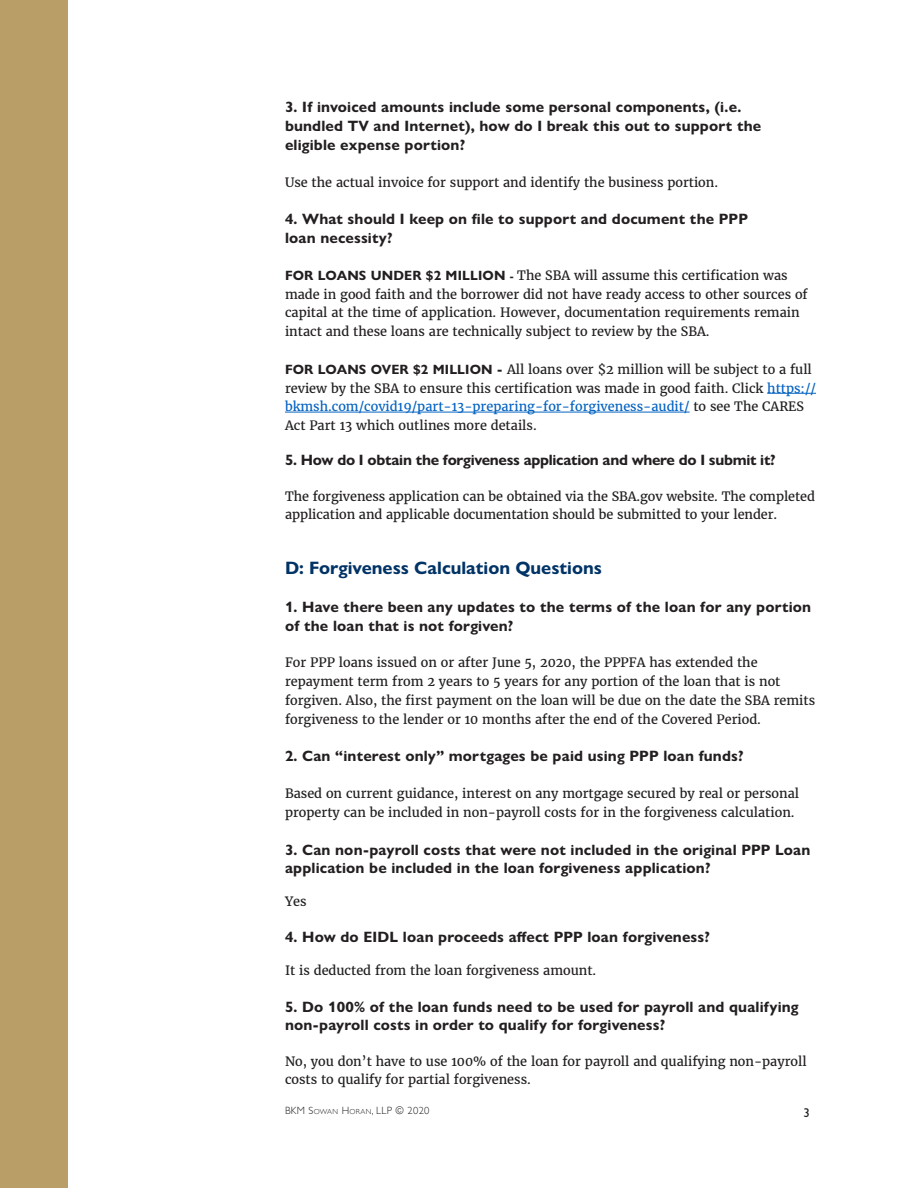
<style>
.page{position:relative;width:918px;height:1188px;background:#fff}
.page>*{position:absolute;margin:0;border:0;box-sizing:border-box;transform-origin:0 0}
.t1{font:700 18px "Gill Sans Nova";color:#036}
.t2{font:700 15px/18.8px "Gill Sans Nova";letter-spacing:.01em;color:#231f20}
.t3{font:700 15px "Gill Sans Nova";letter-spacing:-.02em;color:#231f20}
.t4{font:12.75px/18.8px "Merriweather";color:#231f20}
.t5{font:12.75px "Gill Sans";color:#231f20}
.t6{font:300 10.5px "Gill Sans";letter-spacing:.03em;color:#231f20}
.s1{font-family:"Gill Sans Nova";font-weight:700;font-size:13.5px}
.s2{font-family:"Gill Sans Nova";font-weight:700;font-size:10.5px}
.s3{color:#0563c1}
.s4{font-size:7.35px}
</style>
<div class="page">
<hr style="left:767px;top:393px;width:49px;height:1px;background:#0563c1">
<hr style="left:285px;top:412px;width:405px;height:1px;background:#0563c1">
<div style="left:0;top:0;width:68px;height:1188px;background:#b99f67"></div>
<p class="t2" style="left:285px;top:98px;width:478px">3. If invoiced amounts include some personal components, (i.e. bundled TV and Internet), how do I break this out to support the eligible expense portion?</p>
<p class="t4" style="left:285px;top:172px;width:435px">Use the actual invoice for support and identify the business portion.</p>
<p class="t2" style="left:285px;top:210px;width:464px">4. What should I keep on file to support and document the PPP loan necessity?</p>
<p class="t4" style="left:285px;top:266px;width:524px"><span class="s1">FOR LOANS UNDER $2 MILLION</span> <span class="s2">-</span> The SBA will assume this certification was made in good faith and the borrower did not have ready access to other sources of capital at the time of application. However, documentation requirements remain intact and these loans are technically subject to review by the SBA.</p>
<p class="t4" style="left:285px;top:360px;width:533px"><span class="s1">FOR LOANS OVER $2 MILLION -</span> All loans over $2 million will be subject to a full review by the SBA to ensure this certification was made in good faith. Click <span class="s3">https:// bkmsh.com/covid19/part-13-preparing-for-forgiveness-audit/</span> to see The CARES Act Part 13 which outlines more details.</p>
<p class="t3" style="left:285px;top:451px;width:492px">5. How do I obtain the forgiveness application and where do I submit it?</p>
<p class="t4" style="left:285px;top:486px;width:531px">The forgiveness application can be obtained via the SBA.gov website. The completed application and applicable documentation should be submitted to your lender.</p>
<p class="t1" style="left:285px;top:557px;width:319px">D: Forgiveness Calculation Questions</p>
<p class="t2" style="left:285px;top:597px;width:528px">1. Have there been any updates to the terms of the loan for any portion of the loan that is not forgiven?</p>
<p class="t4" style="left:285px;top:653px;width:532px">For PPP loans issued on or after June 5, 2020, the PPPFA has extended the repayment term from 2 years to 5 years for any portion of the loan that is not forgiven. Also, the first payment on the loan will be due on the date the SBA remits forgiveness to the lender or 10 months after the end of the Covered Period.</p>
<p class="t2" style="left:285px;top:746px;width:460px">2. Can “interest only” mortgages be paid using PPP loan funds?</p>
<p class="t4" style="left:285px;top:784px;width:516px">Based on current guidance, interest on any mortgage secured by real or personal property can be included in non-payroll costs for in the forgiveness calculation.</p>
<p class="t2" style="left:285px;top:840px;width:527px">3. Can non-payroll costs that were not included in the original PPP Loan application be included in the loan forgiveness application?</p>
<p class="t4" style="left:285px;top:892px;width:23px">Yes</p>
<p class="t2" style="left:285px;top:927px;width:427px">4. How do EIDL loan proceeds affect PPP loan forgiveness?</p>
<p class="t4" style="left:285px;top:961px;width:313px">It is deducted from the loan forgiveness amount.</p>
<p class="t2" style="left:285px;top:997px;width:515px">5. Do 100% of the loan funds need to be used for payroll and qualifying non-payroll costs in order to qualify for forgiveness?</p>
<p class="t4" style="left:285px;top:1051px;width:523px">No, you don’t have to use 100% of the loan for payroll and qualifying non-payroll costs to qualify for partial forgiveness.</p>
<p class="t6" style="left:285px;top:1103px;width:146px">BKM S<span class="s4">OWAN</span> H<span class="s4">ORAN</span>, LLP © 2020</p>
<p class="t5" style="left:804px;top:1105px;width:8px">3</p>
</div>
